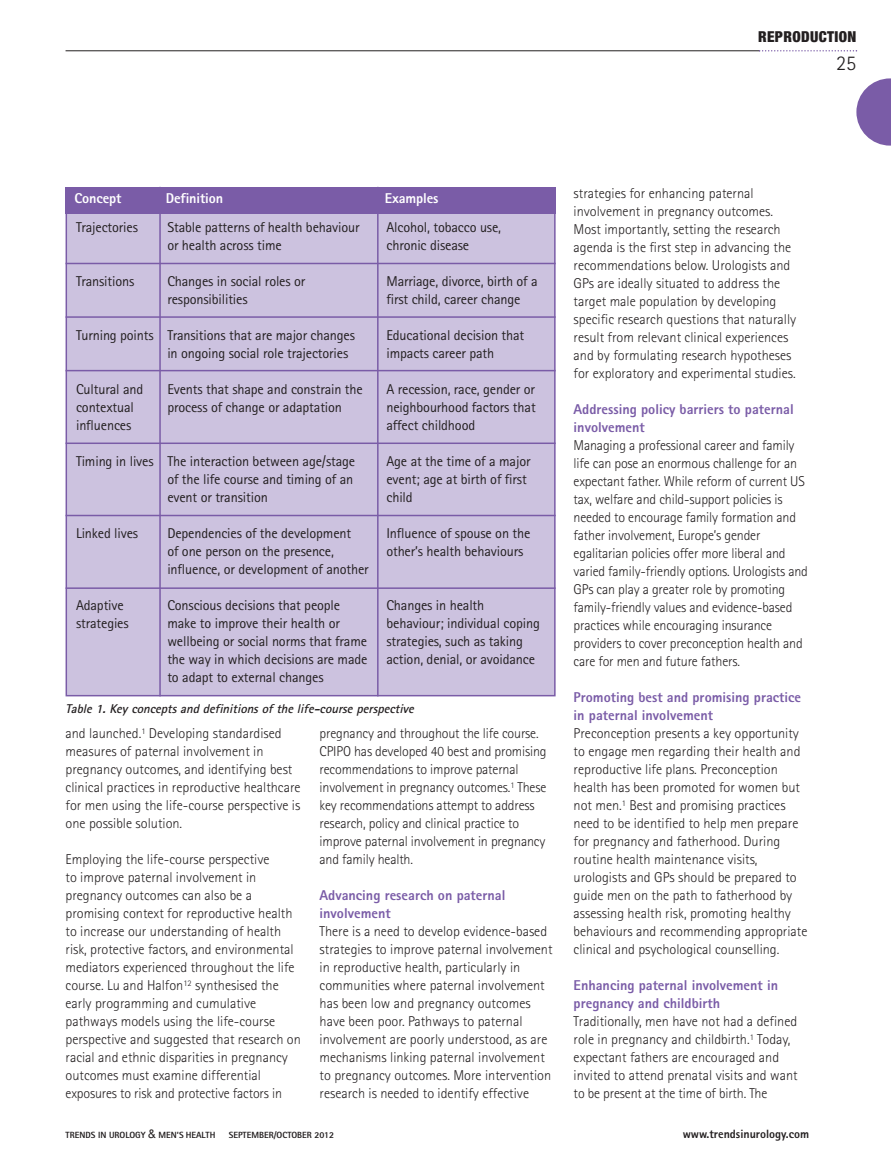
<style>
.page{position:relative;width:891px;height:1170px;background:#fff}
.page>*{position:absolute;margin:0;border:0;box-sizing:border-box;transform-origin:0 0}
.t1{font:300 21px "Rotis Sans Serif";color:#231f20}
.t2{font:900 condensed 15px "Helvetica Neue";letter-spacing:.025em;color:#231f20}
.t3{font:300 14.25px/18px "Rotis Sans Serif";color:#231f20}
.t4{font:14.25px "Rotis Sans Serif";letter-spacing:-.01em;color:#231f20}
.t5{font:800 14.25px/18px "Rotis Sans Serif";color:#7a5ca7}
.t6{font:800 14.25px "Rotis Sans Serif";letter-spacing:-.01em;color:#fff}
.t7{font:italic 700 12.75px "Rotis Sans Serif";letter-spacing:-.01em;color:#231f20}
.t8{font:800 12px "Rotis Sans Serif";color:#231f20}
.t9{font:800 9px "Rotis Sans Serif";color:#231f20}
.s1{font-family:"Helvetica Neue";font-weight:400;font-size:12px}
</style>
<div class="page">
<hr style="left:66px;top:50px;width:694px;height:1px;background:#231f20">
<svg style="left:759px;top:50px;width:98px;height:2px"></svg>
<svg style="left:856px;top:78px;width:35px;height:68px"></svg>
<div style="left:67px;top:212px;width:487px;height:483px;background:#ccc2df"></div>
<div style="left:66px;top:187px;width:490px;height:26px;background:#7a5ca7"></div>
<hr style="left:159px;top:187px;width:2px;height:509px;background:#7a5ca7">
<hr style="left:66px;top:263px;width:490px;height:1px;background:#7a5ca7">
<hr style="left:66px;top:316px;width:490px;height:2px;background:#7a5ca7">
<hr style="left:66px;top:370px;width:490px;height:1px;background:#7a5ca7">
<hr style="left:66px;top:515px;width:490px;height:1px;background:#7a5ca7">
<hr style="left:66px;top:587px;width:490px;height:2px;background:#7a5ca7">
<hr style="left:66px;top:443px;width:490px;height:1px;background:#7a5ca7">
<hr style="left:377px;top:187px;width:2px;height:509px;background:#7a5ca7">
<p class="t2" style="left:758px;top:27px;width:100px">REPRODUCTION</p>
<h1 class="t1" style="left:836px;top:55px;width:22px">25</h1>
<p class="t6" style="left:75px;top:194px;width:48px">Concept</p>
<p class="t6" style="left:166px;top:194px;width:59px">Definition</p>
<p class="t6" style="left:385px;top:194px;width:55px">Examples</p>
<p class="t4" style="left:76px;top:222px;width:63px">Trajectories</p>
<p class="t4" style="left:167px;top:222px;width:194px">Stable patterns of health behaviour</p>
<p class="t4" style="left:386px;top:222px;width:116px">Alcohol, tobacco use,</p>
<p class="t4" style="left:167px;top:240px;width:116px">or health across time</p>
<p class="t4" style="left:386px;top:240px;width:84px">chronic disease</p>
<p class="t4" style="left:76px;top:276px;width:60px">Transitions</p>
<p class="t4" style="left:167px;top:276px;width:139px">Changes in social roles or</p>
<p class="t4" style="left:386px;top:276px;width:153px">Marriage, divorce, birth of a</p>
<p class="t4" style="left:167px;top:294px;width:82px">responsibilities</p>
<p class="t4" style="left:386px;top:294px;width:136px">first child, career change</p>
<p class="t4" style="left:76px;top:330px;width:281px">Turning points Transitions that are major changes</p>
<p class="t4" style="left:387px;top:330px;width:139px">Educational decision that</p>
<p class="t4" style="left:167px;top:348px;width:182px">in ongoing social role trajectories</p>
<p class="t4" style="left:386px;top:348px;width:109px">impacts career path</p>
<p class="t4" style="left:76px;top:384px;width:69px">Cultural and</p>
<p class="t4" style="left:167px;top:384px;width:197px">Events that shape and constrain the</p>
<p class="t4" style="left:387px;top:384px;width:150px">A recession, race, gender or</p>
<p class="t4" style="left:76px;top:402px;width:60px">contextual</p>
<p class="t4" style="left:167px;top:402px;width:176px">process of change or adaptation</p>
<p class="t4" style="left:386px;top:402px;width:151px">neighbourhood factors that</p>
<p class="t4" style="left:76px;top:420px;width:57px">influences</p>
<p class="t4" style="left:386px;top:420px;width:90px">affect childhood</p>
<p class="t4" style="left:76px;top:456px;width:281px">Timing in lives The interaction between age/stage</p>
<p class="t4" style="left:386px;top:456px;width:146px">Age at the time of a major</p>
<p class="t4" style="left:167px;top:474px;width:187px">of the life course and timing of an</p>
<p class="t4" style="left:386px;top:474px;width:142px">event; age at birth of first</p>
<p class="t4" style="left:167px;top:492px;width:102px">event or transition</p>
<p class="t4" style="left:386px;top:492px;width:28px">child</p>
<p class="t4" style="left:76px;top:528px;width:64px">Linked lives</p>
<p class="t4" style="left:167px;top:528px;width:185px">Dependencies of the development</p>
<p class="t4" style="left:386px;top:528px;width:146px">Influence of spouse on the</p>
<p class="t4" style="left:167px;top:546px;width:168px">of one person on the presence,</p>
<p class="t4" style="left:386px;top:546px;width:139px">other’s health behaviours</p>
<p class="t4" style="left:167px;top:564px;width:203px">influence, or development of another</p>
<p class="t4" style="left:76px;top:600px;width:49px">Adaptive</p>
<p class="t4" style="left:167px;top:600px;width:174px">Conscious decisions that people</p>
<p class="t4" style="left:386px;top:600px;width:99px">Changes in health</p>
<p class="t4" style="left:76px;top:618px;width:54px">strategies</p>
<p class="t4" style="left:167px;top:618px;width:174px">make to improve their health or</p>
<p class="t4" style="left:386px;top:618px;width:155px">behaviour; individual coping</p>
<p class="t4" style="left:167px;top:636px;width:201px">wellbeing or social norms that frame</p>
<p class="t4" style="left:386px;top:636px;width:138px">strategies, such as taking</p>
<p class="t4" style="left:167px;top:654px;width:202px">the way in which decisions are made</p>
<p class="t4" style="left:386px;top:654px;width:150px">action, denial, or avoidance</p>
<p class="t4" style="left:167px;top:672px;width:158px">to adapt to external changes</p>
<p class="t7" style="left:66px;top:704px;width:352px">Table 1. Key concepts and definitions of the life-course perspective</p>
<p class="t3" style="left:66px;top:726px;width:237px">and launched.<sup>1</sup> Developing standardised measures of paternal involvement in pregnancy outcomes, and identifying best clinical practices in reproductive healthcare for men using the life-course perspective is one possible solution.</p>
<p class="t3" style="left:66px;top:852px;width:237px">Employing the life-course perspective<br>to improve paternal involvement in pregnancy outcomes can also be a promising context for reproductive health to increase our understanding of health risk, protective factors, and environmental mediators experienced throughout the life course. Lu and Halfon<sup>12</sup> synthesised the early programming and cumulative pathways models using the life-course perspective and suggested that research on racial and ethnic disparities in pregnancy outcomes must examine differential exposures to risk and protective factors in</p>
<p class="t3" style="left:320px;top:726px;width:229px">pregnancy and throughout the life course.<br>CPIPO has developed 40 best and promising recommendations to improve paternal involvement in pregnancy outcomes.<sup>1</sup> These key recommendations attempt to address research, policy and clinical practice to improve paternal involvement in pregnancy and family health.</p>
<p class="t5" style="left:320px;top:888px;width:187px">Advancing research on paternal involvement</p>
<p class="t3" style="left:320px;top:924px;width:234px">There is a need to develop evidence-based strategies to improve paternal involvement in reproductive health, particularly in communities where paternal involvement has been low and pregnancy outcomes have been poor. Pathways to paternal involvement are poorly understood, as are mechanisms linking paternal involvement to pregnancy outcomes. More intervention research is needed to identify effective</p>
<p class="t3" style="left:574px;top:186px;width:224px">strategies for enhancing paternal involvement in pregnancy outcomes.<br>Most importantly, setting the research agenda is the first step in advancing the recommendations below. Urologists and GPs are ideally situated to address the target male population by developing specific research questions that naturally result from relevant clinical experiences and by formulating research hypotheses for exploratory and experimental studies.</p>
<p class="t5" style="left:574px;top:402px;width:222px">Addressing policy barriers to paternal involvement</p>
<p class="t3" style="left:574px;top:438px;width:236px">Managing a professional career and family life can pose an enormous challenge for an expectant father. While reform of current US tax, welfare and child-support policies is needed to encourage family formation and father involvement, Europe’s gender egalitarian policies offer more liberal and varied family-friendly options. Urologists and GPs can play a greater role by promoting family-friendly values and evidence-based practices while encouraging insurance providers to cover preconception health and care for men and future fathers.</p>
<p class="t5" style="left:574px;top:690px;width:229px">Promoting best and promising practice in paternal involvement</p>
<p class="t3" style="left:574px;top:726px;width:235px">Preconception presents a key opportunity to engage men regarding their health and reproductive life plans. Preconception health has been promoted for women but not men.<sup>1</sup> Best and promising practices need to be identified to help men prepare for pregnancy and fatherhood. During routine health maintenance visits, urologists and GPs should be prepared to guide men on the path to fatherhood by assessing health risk, promoting healthy behaviours and recommending appropriate clinical and psychological counselling.</p>
<p class="t5" style="left:574px;top:978px;width:206px">Enhancing paternal involvement in pregnancy and childbirth</p>
<p class="t3" style="left:574px;top:1014px;width:226px">Traditionally, men have not had a defined role in pregnancy and childbirth.<sup>1</sup> Today, expectant fathers are encouraged and invited to attend prenatal visits and want to be present at the time of birth. The</p>
<p class="t9" style="left:66px;top:1132px;width:151px">TRENDS IN UROLOGY <span class="s1">&amp;</span> MEN’S HEALTH</p>
<p class="t9" style="left:229px;top:1132px;width:107px">SEPTEMBER/OCTOBER 2012</p>
<p class="t8" style="left:683px;top:1130px;width:128px">www.trendsinurology.com</p>
</div>
